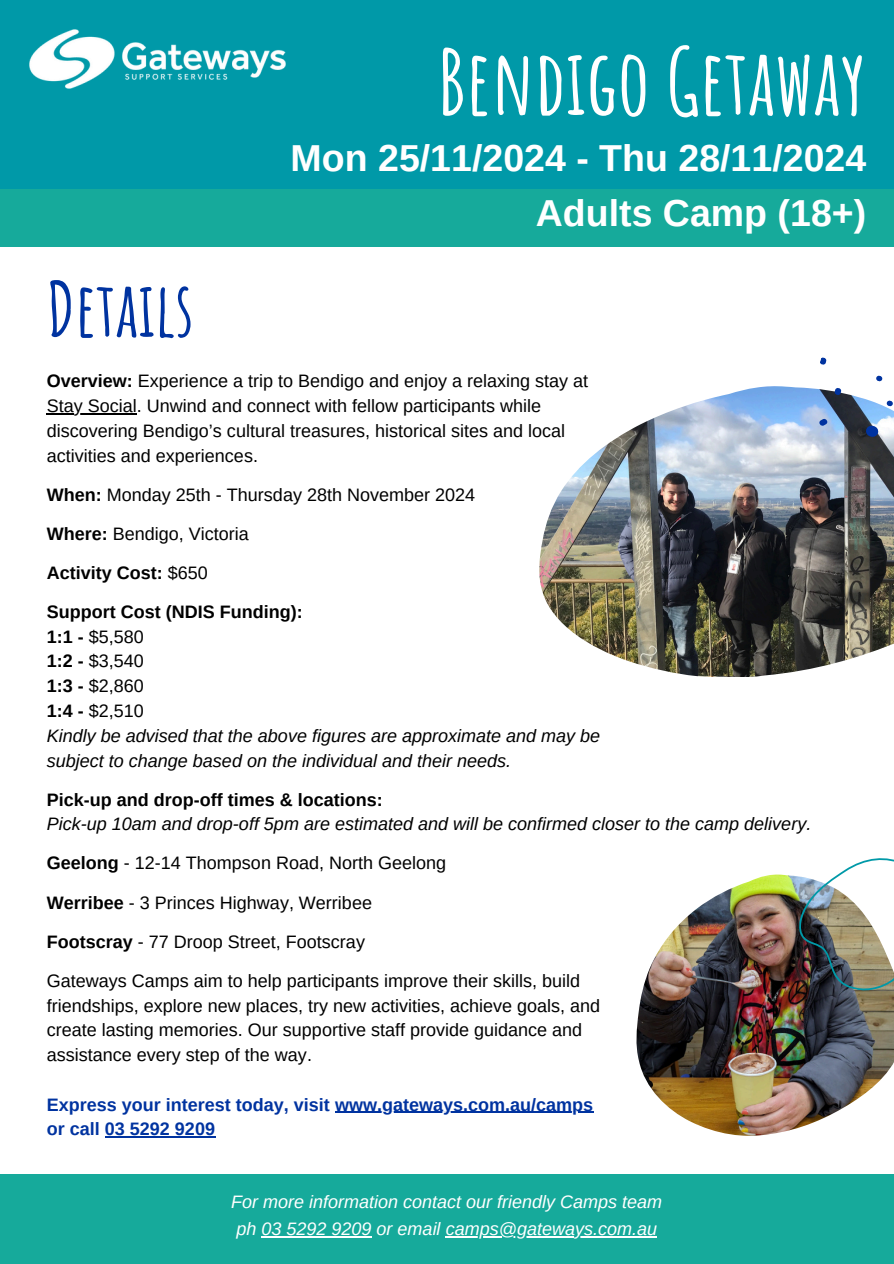
<style>
.page{position:relative;width:894px;height:1264px;background:#fff}
.page>*{position:absolute;margin:0;border:0;box-sizing:border-box;transform-origin:0 0}
.t1{font:700 90px "Amatic SC";color:#fff}
.t2{font:700 75px "Amatic SC";color:#0033a0}
.t3{font:700 37.5px "Arimo";color:#fff}
.t4{font:18px/24.8px "Arimo";color:#000}
.t5{font:italic 18px/24.8px "Arimo";color:#000}
.t6{font:italic 18px "Arimo";color:#fff}
.t7{font:700 18px "Arimo";color:#000}
.t8{font:700 18px "Arimo";color:#0033a0}
.s1{font-weight:700}
.s2{font-weight:400}
</style>
<div class="page">
<div style="left:0;top:1174px;width:893px;height:89px;background:#16aa9b"></div>
<div style="left:0;top:0;width:893px;height:226px;background:#0099a8"></div>
<img style="left:29px;top:29px;width:257px;height:60px">
<img style="left:636px;top:874px;width:257px;height:261px">
<img style="left:786px;top:858px;width:107px;height:145px">
<img style="left:539px;top:386px;width:354px;height:291px">
<svg style="left:804px;top:357px;width:89px;height:109px"></svg>
<div style="left:0;top:189px;width:893px;height:57px;background:#16aa9b"></div>
<hr style="left:261px;top:1236px;width:110px;height:1px;background:#fff">
<hr style="left:445px;top:1236px;width:212px;height:1px;background:#fff">
<hr style="left:47px;top:413px;width:90px;height:1px;background:#000">
<hr style="left:335px;top:1111px;width:258px;height:1px;background:#0033a0">
<hr style="left:105px;top:1136px;width:110px;height:1px;background:#0033a0">
<h3 class="t1" style="left:437px;top:24px;width:430px">Bendigo Getaway</h3>
<p class="t3" style="left:290px;top:137px;width:577px">Mon 25/11/2024 - Thu 28/11/2024</p>
<p class="t3" style="left:535px;top:192px;width:332px">Adults Camp (18+)</p>
<p class="t2" style="left:47px;top:261px;width:148px">Details</p>
<p class="t4" style="left:47px;top:368px;width:543px"><span class="s1">Overview:</span> Experience a trip to Bendigo and enjoy a relaxing stay at</p>
<p class="t4" style="left:47px;top:393px;width:519px">Stay Social. Unwind and connect with fellow participants while discovering Bendigo’s cultural treasures, historical sites and local activities and experiences.</p>
<p class="t4" style="left:47px;top:482px;width:430px"><span class="s1">When:</span> Monday 25th - Thursday 28th November 2024</p>
<p class="t4" style="left:47px;top:521px;width:203px"><span class="s1">Where:</span> Bendigo, Victoria</p>
<p class="t7" style="left:47px;top:562px;width:163px">Activity Cost: <span class="s2">$650</span></p>
<p class="t7" style="left:47px;top:601px;width:257px">Support Cost (NDIS Funding):</p>
<p class="t4" style="left:47px;top:624px;width:99px"><span class="s1">1:1 -</span> $5,580</p>
<p class="t4" style="left:47px;top:649px;width:99px"><span class="s1">1:2 -</span> $3,540</p>
<p class="t4" style="left:47px;top:673px;width:99px"><span class="s1">1:3 -</span> $2,860</p>
<p class="t4" style="left:47px;top:698px;width:99px"><span class="s1">1:4 -</span> $2,510</p>
<h4 class="t5" style="left:47px;top:723px;width:554px">Kindly be advised that the above figures are approximate and may be subject to change based on the individual and their needs.</h4>
<p class="t7" style="left:47px;top:789px;width:337px">Pick-up and drop-off times &amp; locations:</p>
<p class="t5" style="left:47px;top:811px;width:765px">Pick-up 10am and drop-off 5pm are estimated and will be confirmed closer to the camp delivery.</p>
<p class="t4" style="left:47px;top:850px;width:400px"><span class="s1">Geelong</span> - 12-14 Thompson Road, North Geelong</p>
<p class="t4" style="left:47px;top:882px;width:326px;line-height:39.2px"><span class="s1">Werribee</span> - 3 Princes Highway, Werribee<br><span class="s1">Footscray</span> - 77 Droop Street, Footscray</p>
<p class="t4" style="left:47px;top:968px;width:554px">Gateways Camps aim to help participants improve their skills, build friendships, explore new places, try new activities, achieve goals, and create lasting memories. Our supportive staff provide guidance and assistance every step of the way.</p>
<p class="t8" style="left:47px;top:1094px;width:547px">Express your interest today, visit www.gateways.com.au/camps</p>
<p class="t8" style="left:47px;top:1118px;width:170px">or call 03 5292 9209</p>
<h2 class="t6" style="left:231px;top:1191px;width:432px">For more information contact our friendly Camps team</h2>
<p class="t6" style="left:236px;top:1218px;width:422px">ph 03 5292 9209 or email camps@gateways.com.au</p>
</div>
